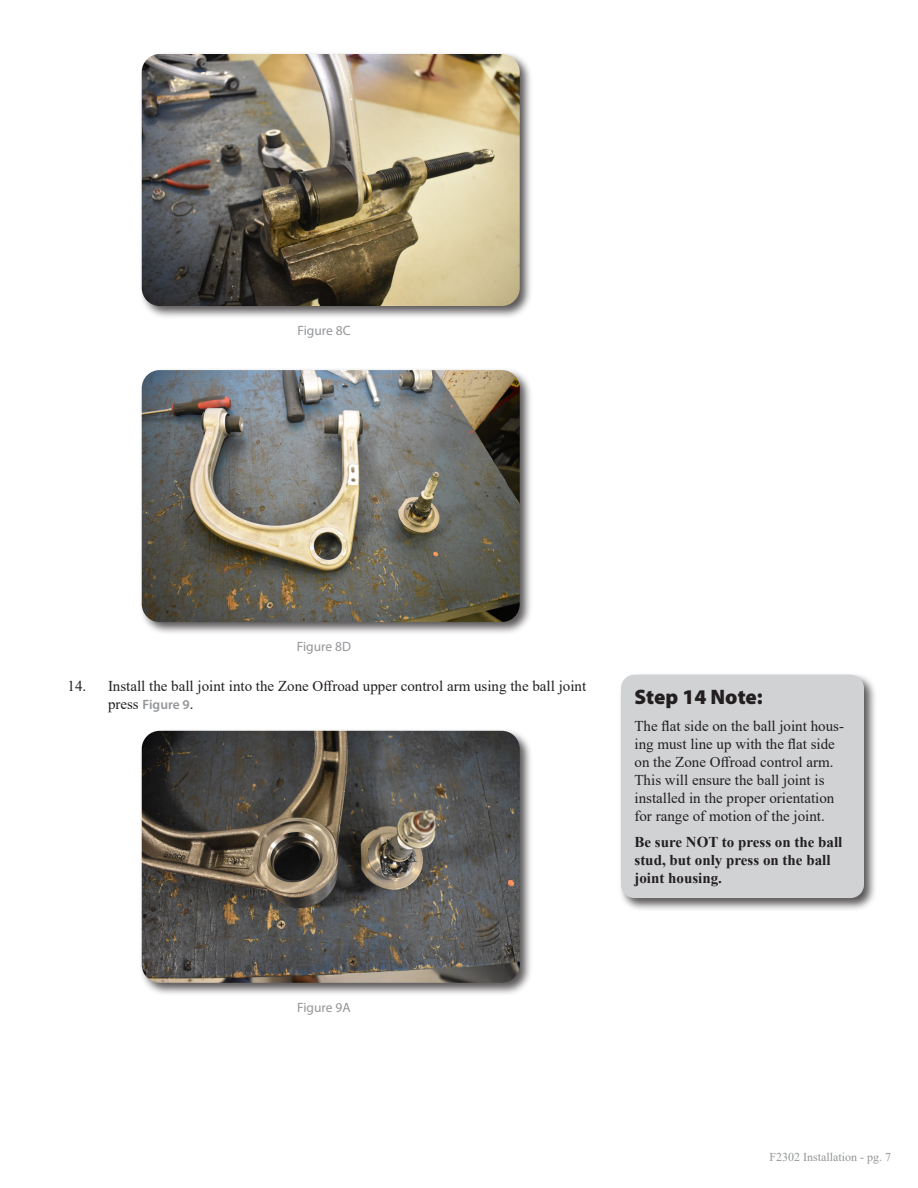
<style>
.page{position:relative;width:918px;height:1188px;background:#fff}
.page>*{position:absolute;margin:0;border:0;box-sizing:border-box;transform-origin:0 0}
.Headline{font:900 21px "Myriad Pro";letter-spacing:-.005em;color:#231f20}
.Body_text{font:15px/18px "Times New Roman";color:#231f20}
.Body_text-2{font:700 15px/18px "Times New Roman";color:#231f20}
.t1{font:13.5px "Myriad Pro";color:#939598}
.t2{font:600 13.5px "Myriad Pro";color:#939598}
.t3{font:12px "Times New Roman";color:#939598}
.s1{font-family:"Times New Roman";font-weight:400;font-size:15px;color:#231f20}
</style>
<div class="page">
<div style="left:139px;top:51px;width:394px;height:269px;background:#231f20;opacity:.75"></div>
<img style="left:142px;top:54px;width:378px;height:252px">
<div style="left:139px;top:367px;width:394px;height:269px;background:#231f20;opacity:.75"></div>
<img style="left:142px;top:370px;width:378px;height:252px">
<div style="left:139px;top:728px;width:394px;height:268px;background:#231f20;opacity:.75"></div>
<img style="left:142px;top:731px;width:378px;height:252px">
<div style="left:618px;top:672px;width:260px;height:240px;background:#231f20;opacity:.75"></div>
<div style="left:621px;top:675px;width:243px;height:223px;background:#d1d2d4;border-radius:14px"></div>
<p class="t1" style="left:297px;top:322px;width:55px">Figure 8C</p>
<p class="t1" style="left:297px;top:638px;width:56px">Figure 8D</p>
<p class="Body_text" style="left:68px;top:676px;width:520px">14. Install the ball joint into the Zone Offroad upper control arm using the ball joint</p>
<p class="t2" style="left:108px;top:696px;width:87px"><span class="s1">press</span> Figure 9<span class="s1">.</span></p>
<p class="t1" style="left:297px;top:999px;width:55px">Figure 9A</p>
<p class="Headline" style="left:634px;top:685px;width:130px">Step 14 Note:</p>
<p class="Body_text" style="left:634px;top:716px;width:211px">The flat side on the ball joint hous&shy;ing must line up with the flat side on the Zone Offroad control arm.<br>This will ensure the ball joint is installed in the proper orientation for range of motion of the joint.</p>
<p class="Body_text-2" style="left:634px;top:833px;width:209px">Be sure NOT to press on the ball stud, but only press on the ball joint housing.</p>
<p class="t3" style="left:769px;top:1149px;width:123px">F2302 Installation - pg. 7</p>
</div>
